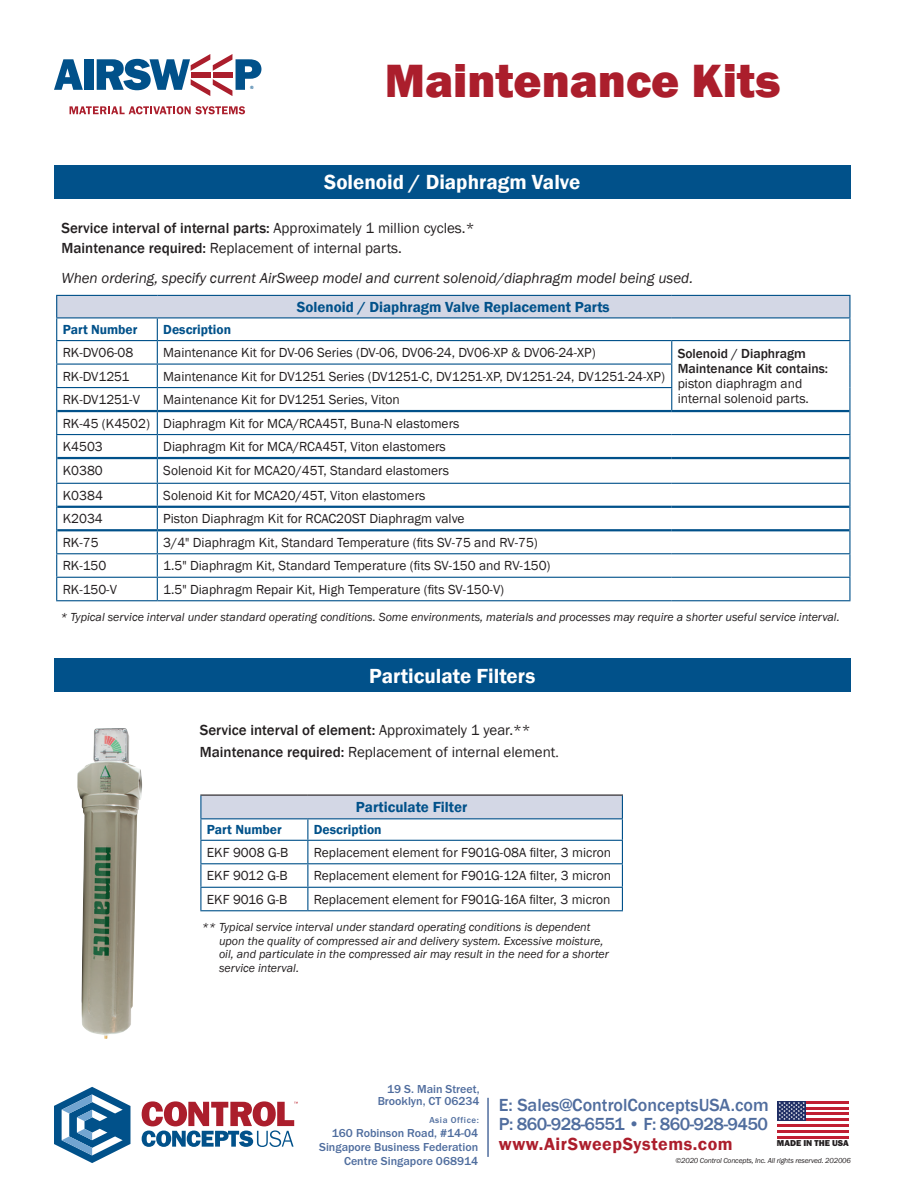
<style>
.page{position:relative;width:918px;height:1188px;background:#fff}
.page>*{position:absolute;margin:0;border:0;box-sizing:border-box;transform-origin:0 0}
.t1{font:800 48px "Franklin Gothic";color:#ab1e2c}
.t2{font:600 21px "Franklin Gothic";color:#fff}
.t3{font:500 18px "Franklin Gothic";color:#506d9e}
.t4{font:500 18px "Franklin Gothic";letter-spacing:-.03em;color:#506d9e}
.t5{font:600 18px "Franklin Gothic";letter-spacing:.03em;color:#ac1e2c}
.t6{font:500 15px "Franklin Gothic";color:#231f20}
.t7{font:15px "Franklin Gothic";color:#231f20}
.t8{font:italic 15px "Franklin Gothic";color:#231f20}
.t9{font:600 15px "Franklin Gothic";color:#01518a}
.t10{font:13.5px "Franklin Gothic";color:#231f20}
.t11{font:500 13.5px/15px "Franklin Gothic";color:#231f20}
.t12{font:600 13.5px "Franklin Gothic";color:#01518a}
.t13{font:italic 12px/13.5px "Franklin Gothic";color:#231f20}
.t14{font:500 12px/14.4px "Franklin Gothic URW";color:#4f6d9e;text-align:right}
.t15{font:500 12px/12.5px "Franklin Gothic URW";color:#506d9e;text-align:right}
.t16{font:500 9px "Franklin Gothic URW";letter-spacing:.06em;color:#4f6d9e}
.t17{font:800 8.85px "Franklin Gothic";color:#231f20}
.t18{font:7.5px "Franklin Gothic URW Boo Ita";letter-spacing:-.02em;color:#231f20}
.t19{font:500 4.65px "Franklin Gothic";color:#01518a}
.s1{font-weight:400}
.s2{font-weight:500}
.s3{font-family:"Minion Pro"}
</style>
<div class="page">
<div style="left:57px;top:295px;width:793px;height:23px;background:#d3d7e5"></div>
<svg style="left:57px;top:318px;width:792px;height:282px"></svg>
<hr style="left:56px;top:295px;width:101px;height:1px;background:#01518a">
<hr style="left:157px;top:295px;width:515px;height:1px;background:#01518a">
<hr style="left:672px;top:295px;width:178px;height:1px;background:#01518a">
<hr style="left:56px;top:317px;width:101px;height:1px;background:#01518a">
<hr style="left:157px;top:317px;width:515px;height:1px;background:#01518a">
<hr style="left:672px;top:317px;width:178px;height:1px;background:#01518a">
<hr style="left:56px;top:340px;width:101px;height:1px;background:#01518a">
<hr style="left:157px;top:340px;width:515px;height:1px;background:#01518a">
<hr style="left:672px;top:340px;width:178px;height:1px;background:#01518a">
<hr style="left:56px;top:364px;width:101px;height:1px;background:#01518a">
<hr style="left:157px;top:364px;width:515px;height:1px;background:#01518a">
<hr style="left:56px;top:387px;width:101px;height:1px;background:#01518a">
<hr style="left:157px;top:387px;width:515px;height:1px;background:#01518a">
<svg style="left:671px;top:341px;width:1px;height:69px"></svg>
<hr style="left:56px;top:434px;width:101px;height:1px;background:#01518a">
<hr style="left:157px;top:434px;width:515px;height:1px;background:#01518a">
<hr style="left:672px;top:434px;width:178px;height:1px;background:#01518a">
<hr style="left:56px;top:483px;width:101px;height:1px;background:#01518a">
<hr style="left:157px;top:483px;width:515px;height:1px;background:#01518a">
<hr style="left:672px;top:483px;width:178px;height:1px;background:#01518a">
<hr style="left:56px;top:553px;width:101px;height:1px;background:#01518a">
<hr style="left:157px;top:553px;width:515px;height:1px;background:#01518a">
<hr style="left:672px;top:553px;width:178px;height:1px;background:#01518a">
<hr style="left:56px;top:577px;width:101px;height:1px;background:#01518a">
<svg style="left:56px;top:296px;width:1px;height:304px"></svg>
<hr style="left:157px;top:577px;width:515px;height:1px;background:#01518a">
<svg style="left:157px;top:318px;width:1px;height:282px"></svg>
<hr style="left:672px;top:577px;width:178px;height:1px;background:#01518a">
<svg style="left:849px;top:296px;width:1px;height:304px"></svg>
<hr style="left:56px;top:600px;width:101px;height:1px;background:#01518a">
<hr style="left:157px;top:600px;width:515px;height:1px;background:#01518a">
<hr style="left:672px;top:600px;width:178px;height:1px;background:#01518a">
<hr style="left:672px;top:410px;width:177px;height:2px;background:#01518a">
<hr style="left:57px;top:410px;width:100px;height:2px;background:#01518a">
<hr style="left:157px;top:410px;width:515px;height:2px;background:#01518a">
<hr style="left:57px;top:457px;width:100px;height:2px;background:#01518a">
<hr style="left:157px;top:457px;width:515px;height:2px;background:#01518a">
<hr style="left:672px;top:457px;width:177px;height:2px;background:#01518a">
<hr style="left:57px;top:506px;width:100px;height:2px;background:#01518a">
<hr style="left:157px;top:506px;width:515px;height:2px;background:#01518a">
<hr style="left:672px;top:506px;width:177px;height:2px;background:#01518a">
<hr style="left:57px;top:529px;width:100px;height:2px;background:#01518a">
<hr style="left:157px;top:529px;width:515px;height:2px;background:#01518a">
<hr style="left:672px;top:529px;width:177px;height:2px;background:#01518a">
<hr style="left:200px;top:795px;width:108px;height:1px;background:#231f20">
<hr style="left:308px;top:795px;width:315px;height:1px;background:#231f20">
<svg style="left:200px;top:796px;width:423px;height:115px"></svg>
<img style="left:77px;top:728px;width:65px;height:311px">
<svg style="left:70px;top:106px;width:175px;height:8px"></svg>
<svg style="left:54px;top:59px;width:29px;height:31px"></svg>
<div style="left:84px;top:59px;width:9px;height:31px;background:#01518a"></div>
<svg style="left:97px;top:54px;width:164px;height:42px"></svg>
<div style="left:54px;top:165px;width:796px;height:34px;background:#01518a"></div>
<div style="left:54px;top:658px;width:796px;height:34px;background:#01518a"></div>
<hr style="left:806px;top:1101px;width:43px;height:3px;background:#c01f32">
<hr style="left:806px;top:1107px;width:43px;height:3px;background:#c01f32">
<hr style="left:806px;top:1112px;width:43px;height:3px;background:#c01f32">
<hr style="left:806px;top:1118px;width:43px;height:3px;background:#c01f32">
<hr style="left:777px;top:1124px;width:72px;height:3px;background:#c01f32">
<hr style="left:777px;top:1130px;width:72px;height:3px;background:#c01f32">
<hr style="left:777px;top:1136px;width:72px;height:3px;background:#c01f32">
<svg style="left:777px;top:1101px;width:29px;height:20px"></svg>
<svg style="left:779px;top:1102px;width:26px;height:18px"></svg>
<svg style="left:54px;top:1087px;width:76px;height:76px"></svg>
<svg style="left:142px;top:1101px;width:156px;height:46px"></svg>
<hr style="left:487px;top:1098px;width:2px;height:59px;background:#506d9e">
<p class="t19" style="left:250px;top:85px;width:5px">®</p>
<p class="t1" style="left:385px;top:49px;width:397px">Maintenance Kits</p>
<p class="t2" style="left:324px;top:169px;width:258px">Solenoid / Diaphragm Valve</p>
<p class="t6" style="left:62px;top:219px;width:414px">Service interval of internal parts: <span class="s1">Approximately 1 million cycles.*</span></p>
<p class="t7" style="left:62px;top:238px;width:342px"><span class="s2">Maintenance required:</span> Replacement of internal parts.</p>
<p class="t8" style="left:62px;top:269px;width:633px">When ordering, specify current AirSweep model and current solenoid/diaphragm model being used.</p>
<p class="t9" style="left:297px;top:298px;width:314px">Solenoid / Diaphragm Valve Replacement Parts</p>
<p class="t12" style="left:63px;top:321px;width:76px">Part Number</p>
<p class="t12" style="left:163px;top:321px;width:69px">Description</p>
<p class="t10" style="left:63px;top:344px;width:72px">RK-DV06-08</p>
<p class="t10" style="left:163px;top:344px;width:434px">Maintenance Kit for DV-06 Series (DV-06, DV06-24, DV06-XP &amp; DV06-24-XP)</p>
<p class="t11" style="left:678px;top:346px;width:152px">Solenoid / Diaphragm<br>Maintenance Kit contains: <span class="s1">piston diaphragm and internal solenoid parts.</span></p>
<p class="t10" style="left:63px;top:368px;width:68px">RK-DV1251</p>
<p class="t10" style="left:163px;top:368px;width:503px">Maintenance Kit for DV1251 Series (DV1251-C, DV1251-XP, DV1251-24, DV1251-24-XP)</p>
<p class="t10" style="left:63px;top:391px;width:79px">RK-DV1251-V</p>
<p class="t10" style="left:163px;top:391px;width:238px">Maintenance Kit for DV1251 Series, Viton</p>
<p class="t10" style="left:63px;top:415px;width:89px">RK-45 (K4502)</p>
<p class="t10" style="left:163px;top:415px;width:298px">Diaphragm Kit for MCA/RCA45T, Buna-N elastomers</p>
<p class="t10" style="left:63px;top:438px;width:42px">K4503</p>
<p class="t10" style="left:163px;top:438px;width:284px">Diaphragm Kit for MCA/RCA45T, Viton elastomers</p>
<p class="t10" style="left:63px;top:463px;width:42px">K0380</p>
<p class="t10" style="left:163px;top:463px;width:287px">Solenoid Kit for MCA20/45T, Standard elastomers</p>
<p class="t10" style="left:63px;top:487px;width:42px">K0384</p>
<p class="t10" style="left:163px;top:487px;width:264px">Solenoid Kit for MCA20/45T, Viton elastomers</p>
<p class="t10" style="left:63px;top:510px;width:42px">K2034</p>
<p class="t10" style="left:163px;top:510px;width:303px">Piston Diaphragm Kit for RCAC20ST Diaphragm valve</p>
<p class="t10" style="left:63px;top:534px;width:37px">RK-75</p>
<p class="t10" style="left:163px;top:534px;width:376px">3/4" Diaphragm Kit, Standard Temperature (fits SV-75 and RV-75)</p>
<p class="t10" style="left:63px;top:557px;width:45px">RK-150</p>
<p class="t10" style="left:163px;top:557px;width:389px">1.5" Diaphragm Kit, Standard Temperature (fits SV-150 and RV-150)</p>
<p class="t10" style="left:63px;top:581px;width:56px">RK-150-V</p>
<p class="t10" style="left:163px;top:581px;width:342px">1.5" Diaphragm Repair Kit, High Temperature (fits SV-150-V)</p>
<p class="t13" style="left:60px;top:610px;width:781px">* Typical service interval under standard operating conditions. Some environments, materials and processes may require a shorter useful service interval.</p>
<p class="t2" style="left:369px;top:663px;width:168px">Particulate Filters</p>
<p class="t6" style="left:200px;top:721px;width:332px">Service interval of element: <span class="s1">Approximately 1 year.**</span></p>
<p class="t7" style="left:200px;top:742px;width:361px"><span class="s2">Maintenance required:</span> Replacement of internal element<span class="s3">.</span></p>
<p class="t9" style="left:356px;top:798px;width:113px">Particulate Filter</p>
<p class="t12" style="left:207px;top:821px;width:76px">Part Number</p>
<p class="t12" style="left:314px;top:821px;width:69px">Description</p>
<p class="t10" style="left:207px;top:844px;width:83px">EKF 9008 G-B</p>
<p class="t10" style="left:314px;top:844px;width:299px">Replacement element for F901G-08A filter, 3 micron</p>
<p class="t10" style="left:207px;top:867px;width:82px">EKF 9012 G-B</p>
<p class="t10" style="left:314px;top:867px;width:299px">Replacement element for F901G-12A filter, 3 micron</p>
<p class="t10" style="left:207px;top:891px;width:82px">EKF 9016 G-B</p>
<p class="t10" style="left:314px;top:891px;width:298px">Replacement element for F901G-16A filter, 3 micron</p>
<p class="t13" style="left:219px;top:921px;width:391px;text-indent:-17px">** Typical service interval under standard operating conditions is dependent upon the quality of compressed air and delivery system. Excessive moisture, oil, and particulate in the compressed air may result in the need for a shorter service interval.</p>
<p class="t15" style="left:378px;top:1082px;width:103px">19 S. Main Street,<br>Brooklyn, CT 06234</p>
<p class="t14" style="left:319px;top:1125px;width:161px">160 Robinson Road, #14-04<br>Singapore Business Federation<br>Centre Singapore 068914</p>
<p class="t16" style="left:429px;top:1115px;width:51px">Asia Office:</p>
<p class="t3" style="left:499px;top:1094px;width:271px">E: Sales@ControlConceptsUSA.com</p>
<p class="t4" style="left:499px;top:1113px;width:271px">P: 860-928-6551 • F: 860-928-9450</p>
<p class="t5" style="left:499px;top:1133px;width:235px">www.AirSweepSystems.com</p>
<p class="t17" style="left:777px;top:1137px;width:74px">MADE IN THE USA</p>
<p class="t18" style="left:676px;top:1156px;width:177px">©2020 Control Concepts, Inc. All rights reserved. 202006</p>
</div>
